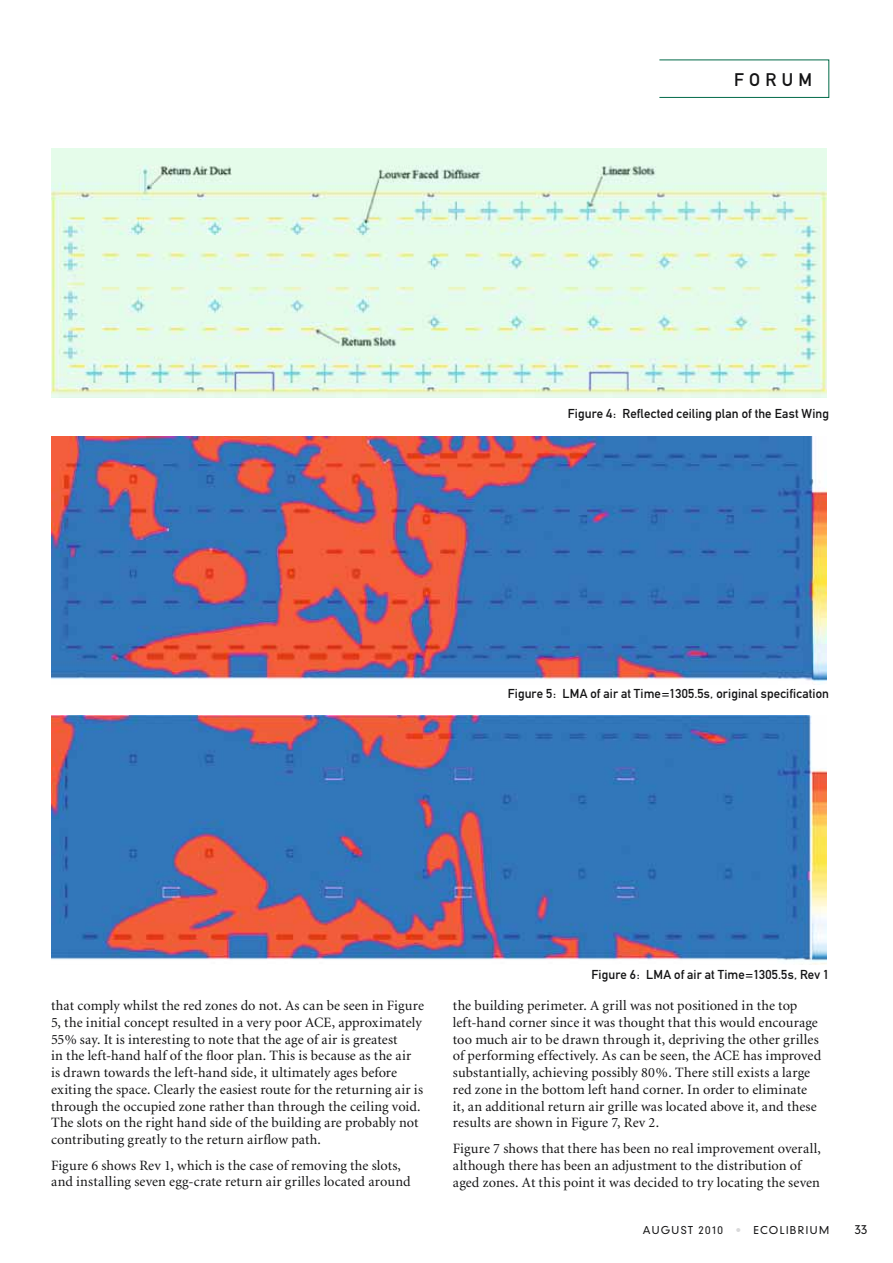
<style>
.page{position:relative;width:893px;height:1263px;background:#fff}
.page>*{position:absolute;margin:0;border:0;box-sizing:border-box;transform-origin:0 0}
.t1{font:18px "DIN Mittelschrift";letter-spacing:.3em;color:#141415}
.t2{font:14.25px/16.8px "Minion";letter-spacing:.01em;color:#141415}
.t3{font:12.75px "DIN Mittelschrift";letter-spacing:.01em;color:#141415}
.t4{font:300 12px "DIN Neuzeit Grotesk";color:#141415}
.t5{font:300 10.5px "DIN Neuzeit Grotesk";letter-spacing:.125em;color:#141415}
.s1{color:#d9d9da}
</style>
<div class="page">
<div style="left:659px;top:60px;width:170px;height:38px;border:1px solid #006947"></div>
<img style="left:51px;top:149px;width:775px;height:248px">
<img style="left:51px;top:437px;width:775px;height:248px">
<img style="left:51px;top:716px;width:775px;height:248px">
<p class="t1" style="left:734px;top:69px;width:80px">FORUM</p>
<p class="t3" style="left:568px;top:406px;width:263px">Figure 4: Reflected ceiling plan of the East Wing</p>
<p class="t3" style="left:508px;top:686px;width:323px">Figure 5: LMA of air at Time=1305.5s, original specification</p>
<p class="t2" style="left:51px;top:997px;width:375px">that comply whilst the red zones do not. As can be seen in Figure 5, the initial concept resulted in a very poor ACE, approximately 55% say. It is interesting to note that the age of air is greatest<br>in the left-hand half of the floor plan. This is because as the air<br>is drawn towards the left-hand side, it ultimately ages before exiting the space. Clearly the easiest route for the returning air is through the occupied zone rather than through the ceiling void.<br>The slots on the right hand side of the building are probably not contributing greatly to the return airflow path.</p>
<p class="t2" style="left:51px;top:1157px;width:361px">Figure 6 shows Rev 1, which is the case of removing the slots, and installing seven egg-crate return air grilles located around</p>
<p class="t3" style="left:591px;top:967px;width:239px">Figure 6: LMA of air at Time=1305.5s, Rev 1</p>
<p class="t2" style="left:453px;top:998px;width:370px">the building perimeter. A grill was not positioned in the top left-hand corner since it was thought that this would encourage too much air to be drawn through it, depriving the other grilles of performing effectively. As can be seen, the ACE has improved substantially, achieving possibly 80%. There still exists a large red zone in the bottom left hand corner. In order to eliminate it, an additional return air grille was located above it, and these results are shown in Figure 7, Rev 2.</p>
<p class="t2" style="left:453px;top:1140px;width:369px">Figure 7 shows that there has been no real improvement overall, although there has been an adjustment to the distribution of aged zones. At this point it was decided to try locating the seven</p>
<p class="t5" style="left:643px;top:1224px;width:19px">AUGU</p>
<p class="t5" style="left:681px;top:1224px;width:71px">ST 2010 <span class="s1">•</span> EC</p>
<p class="t5" style="left:769px;top:1224px;width:60px">OLIBRIUM</p>
<p class="t4" style="left:855px;top:1222px;width:14px">33</p>
</div>
